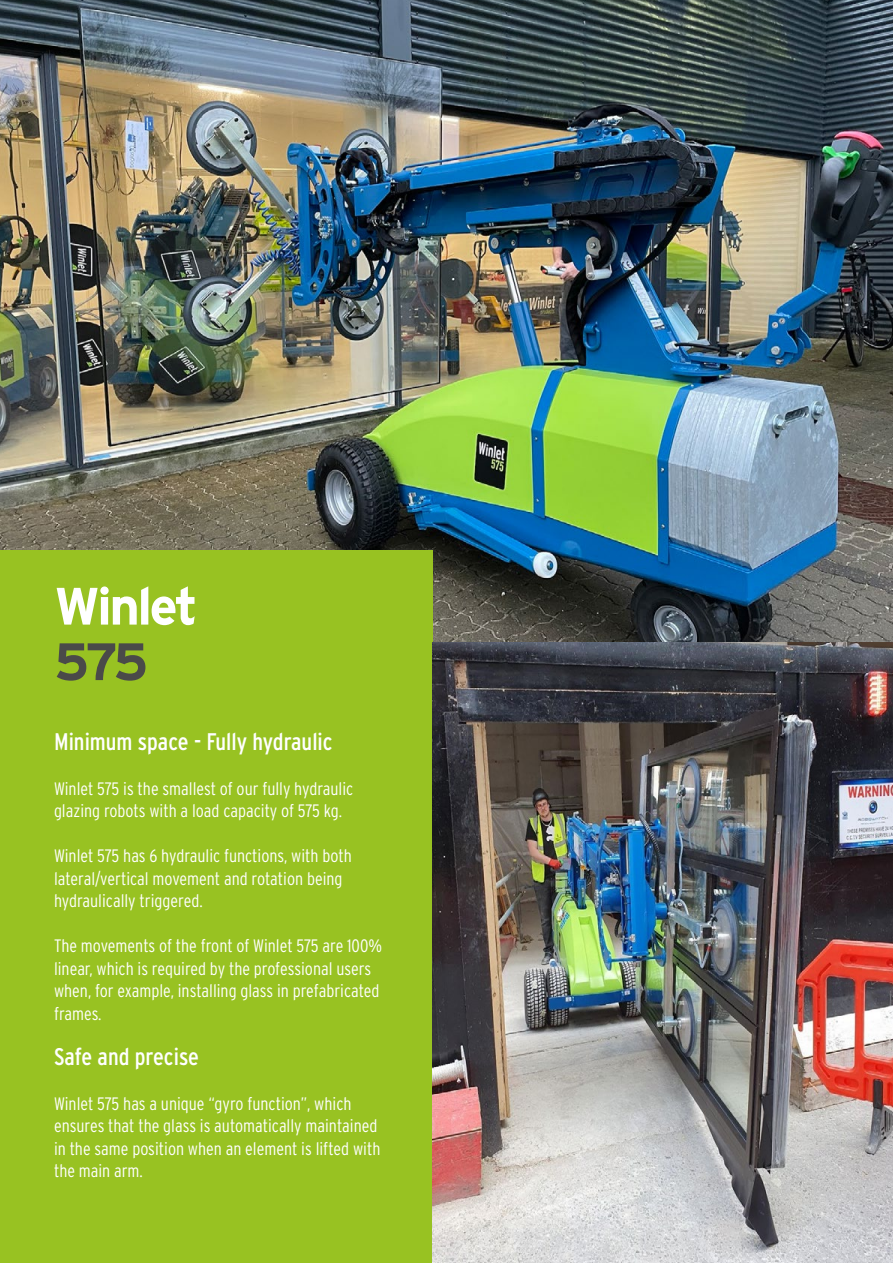
<style>
.page{position:relative;width:893px;height:1263px;background:#fff}
.page>*{position:absolute;margin:0;border:0;box-sizing:border-box;transform-origin:0 0}
.t1{font:700 52.5px "Interstate";letter-spacing:-.05em;color:#fff}
.t2{font:700 52.5px "Interstate";color:#4a4a49}
.t3{font:condensed 24px "Interstate";color:#fff}
.t4{font:300 condensed 18px/22.5px "Interstate";color:#fff}
</style>
<div class="page">
<img style="left:0;top:0;width:893px;height:642px">
<div style="left:0;top:551px;width:432px;height:712px;background:#98c222"></div>
<img style="left:432px;top:642px;width:461px;height:621px">
<h1 class="t1" style="left:54px;top:577px;width:145px">Winlet</h1>
<h1 class="t2" style="left:54px;top:632px;width:96px">575</h1>
<h2 class="t3" style="left:54px;top:727px;width:280px">Minimum space - Fully hydraulic</h2>
<p class="t4" style="left:54px;top:777px;width:301px">Winlet 575 is the smallest of our fully hydraulic glazing robots with a load capacity of 575 kg.</p>
<p class="t4" style="left:54px;top:844px;width:299px">Winlet 575 has 6 hydraulic functions, with both lateral/vertical movement and rotation being hydraulically triggered.</p>
<p class="t4" style="left:54px;top:934px;width:330px">The movements of the front of Winlet 575 are 100% linear, which is required by the professional users when, for example, installing glass in prefabricated frames.</p>
<h2 class="t3" style="left:54px;top:1042px;width:147px">Safe and precise</h2>
<p class="t4" style="left:54px;top:1092px;width:328px">Winlet 575 has a unique “gyro function”, which ensures that the glass is automatically maintained in the same position when an element is lifted with the main arm.</p>
</div>
